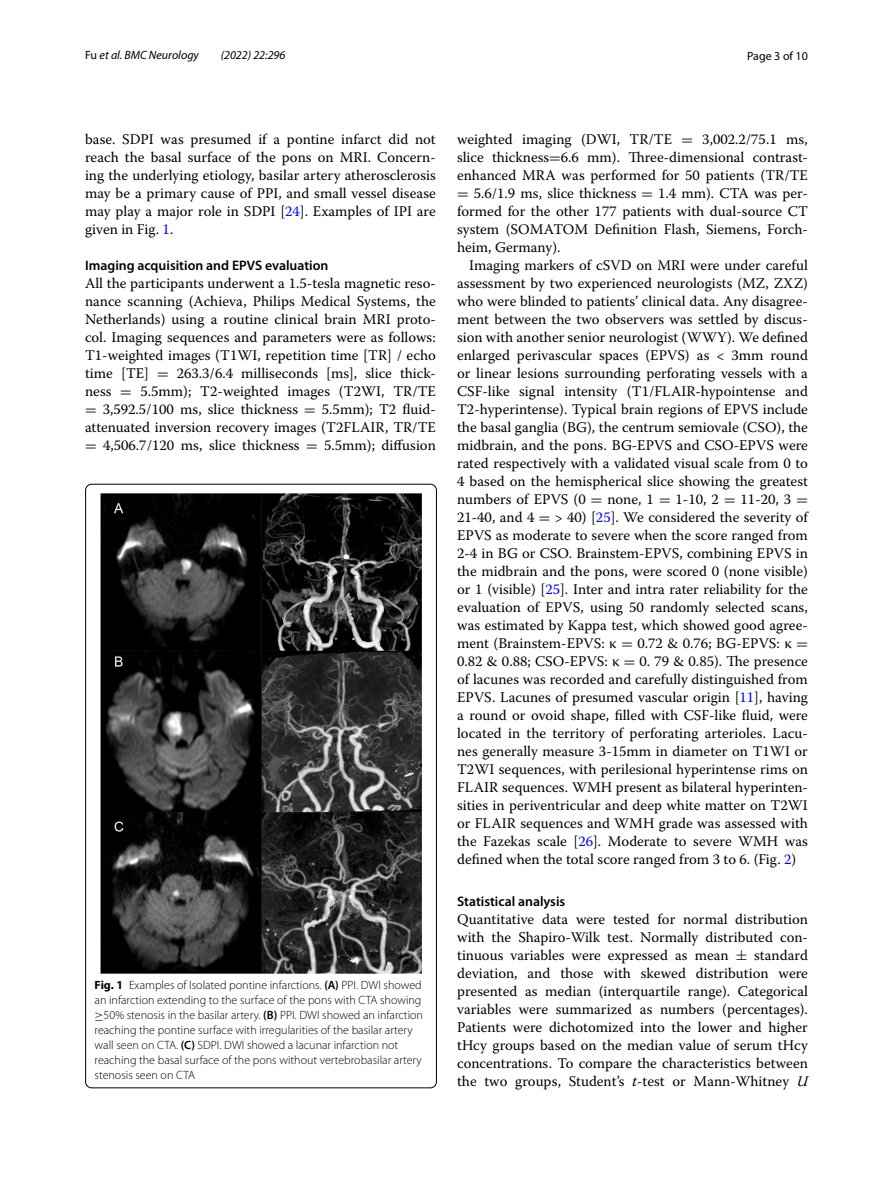
<style>
.page{position:relative;width:893px;height:1187px;background:#fff}
.page>*{position:absolute;margin:0;border:0;box-sizing:border-box;transform-origin:0 0}
.t1{font:14.7px/18px "Warnock Pro";color:#000;text-align:justify}
.t2{font:600 13.8px "Myriad Pro";color:#000}
.t3{font:300 12px/15px "Myriad Pro";color:#000}
.t4{font:italic 12px "Myriad Pro";color:#000}
.t5{font:12px "Myriad Pro";color:#000}
.s1{font-style:normal}
.s2{color:#00f}
.s3{font-family:"MTSY"}
.s4{font-weight:700}
.s5{font-weight:600}
.s6{font-family:"MTSY";font-weight:400}
.s7{font-style:italic}
</style>
<div class="page">
<img style="left:100px;top:493px;width:322px;height:480px">
<p class="t4" style="left:85px;top:48px;width:115px"><span class="s1">Fu</span> et al. BMC Neurology</p>
<p class="t4" style="left:221px;top:48px;width:66px">(2022) 22:296</p>
<p class="t5" style="left:747px;top:48px;width:62px">Page 3 of 10</p>
<p class="t1" style="left:85px;top:130px;width:352px">base. SDPI was presumed if a pontine infarct did not reach the basal surface of the pons on MRI. Concern&shy;ing the underlying etiology, basilar artery atherosclerosis may be a primary cause of PPI, and small vessel disease may play a major role in SDPI [<span class="s2">24</span>]. Examples of IPI are given in Fig. <span class="s2">1</span>.</p>
<p class="t2" style="left:85px;top:256px;width:245px">Imaging acquisition and EPVS evaluation</p>
<p class="t1" style="left:85px;top:274px;width:352px">All the participants underwent a 1.5-tesla magnetic reso&shy;nance scanning (Achieva, Philips Medical Systems, the Netherlands) using a routine clinical brain MRI proto&shy;col. Imaging sequences and parameters were as follows:<br>T1-weighted images (T1WI, repetition time [TR] / echo time [TE] <span class="s3">=</span> 263.3/6.4 milliseconds [ms], slice thick&shy;ness <span class="s3">=</span> 5.5mm); T2-weighted images (T2WI, TR/TE <span class="s3">=</span> 3,592.5/100 ms, slice thickness <span class="s3">=</span> 5.5mm); T2 fluid&shy;attenuated inversion recovery images (T2FLAIR, TR/TE <span class="s3">=</span> 4,506.7/120 ms, slice thickness <span class="s3">=</span> 5.5mm); diffusion</p>
<p class="t3" style="left:95px;top:977px;width:330px"><span class="s4">Fig. 1</span> Examples of Isolated pontine infarctions. <span class="s5">(A)</span> PPI. DWI showed an infarction extending to the surface of the pons with CTA showing <span class="s6">≥</span>50% stenosis in the basilar artery. <span class="s5">(B)</span> PPI. DWI showed an infarction reaching the pontine surface with irregularities of the basilar artery wall seen on CTA. <span class="s5">(C)</span> SDPI. DWI showed a lacunar infarction not reaching the basal surface of the pons without vertebrobasilar artery stenosis seen on CTA</p>
<p class="t1" style="left:457px;top:130px;width:352px">weighted imaging (DWI, TR/TE <span class="s3">=</span> 3,002.2/75.1 ms, slice thickness<span class="s3">=</span>6.6 mm). Three-dimensional contrast&shy;enhanced MRA was performed for 50 patients (TR/TE <span class="s3">=</span> 5.6/1.9 ms, slice thickness <span class="s3">=</span> 1.4 mm). CTA was per&shy;formed for the other 177 patients with dual-source CT system (SOMATOM Definition Flash, Siemens, Forch&shy;heim, Germany).</p>
<p class="t1" style="left:457px;top:256px;width:352px;text-indent:12px">Imaging markers of cSVD on MRI were under careful assessment by two experienced neurologists (MZ, ZXZ) who were blinded to patients’ clinical data. Any disagree&shy;ment between the two observers was settled by discus&shy;sion with another senior neurologist (WWY). We defined enlarged perivascular spaces (EPVS) as &lt; 3mm round or linear lesions surrounding perforating vessels with a CSF-like signal intensity (T1/FLAIR-hypointense and T2-hyperintense). Typical brain regions of EPVS include the basal ganglia (BG), the centrum semiovale (CSO), the midbrain, and the pons. BG-EPVS and CSO-EPVS were rated respectively with a validated visual scale from 0 to 4 based on the hemispherical slice showing the greatest numbers of EPVS (0 <span class="s3">=</span> none, 1 <span class="s3">=</span> 1-10, 2 <span class="s3">=</span> 11-20, 3 <span class="s3">= </span>21-40, and 4 <span class="s3">=</span> &gt; 40) [<span class="s2">25</span>]. We considered the severity of EPVS as moderate to severe when the score ranged from 2-4 in BG or CSO. Brainstem-EPVS, combining EPVS in the midbrain and the pons, were scored 0 (none visible) or 1 (visible) [<span class="s2">25</span>]. Inter and intra rater reliability for the evaluation of EPVS, using 50 randomly selected scans, was estimated by Kappa test, which showed good agree&shy;ment (Brainstem-EPVS: κ <span class="s3">=</span> 0.72 &amp; 0.76; BG-EPVS: κ <span class="s3">= </span>0.82 &amp; 0.88; CSO-EPVS: κ <span class="s3">=</span> 0. 79 &amp; 0.85). The presence of lacunes was recorded and carefully distinguished from EPVS. Lacunes of presumed vascular origin [<span class="s2">11</span>], having a round or ovoid shape, filled with CSF-like fluid, were located in the territory of perforating arterioles. Lacu&shy;nes generally measure 3-15mm in diameter on T1WI or T2WI sequences, with perilesional hyperintense rims on FLAIR sequences. WMH present as bilateral hyperinten&shy;sities in periventricular and deep white matter on T2WI or FLAIR sequences and WMH grade was assessed with the Fazekas scale [<span class="s2">26</span>]. Moderate to severe WMH was defined when the total score ranged from 3 to 6. (Fig. <span class="s2">2</span>)</p>
<p class="t2" style="left:457px;top:892px;width:110px">Statistical analysis</p>
<p class="t1" style="left:457px;top:909px;width:352px">Quantitative data were tested for normal distribution with the Shapiro-Wilk test. Normally distributed con&shy;tinuous variables were expressed as mean <span class="s3">±</span> standard deviation, and those with skewed distribution were presented as median (interquartile range). Categorical variables were summarized as numbers (percentages).<br>Patients were dichotomized into the lower and higher tHcy groups based on the median value of serum tHcy concentrations. To compare the characteristics between the two groups, Student’s <span class="s7">t</span>-test or Mann-Whitney <span class="s7">U</span></p>
</div>
